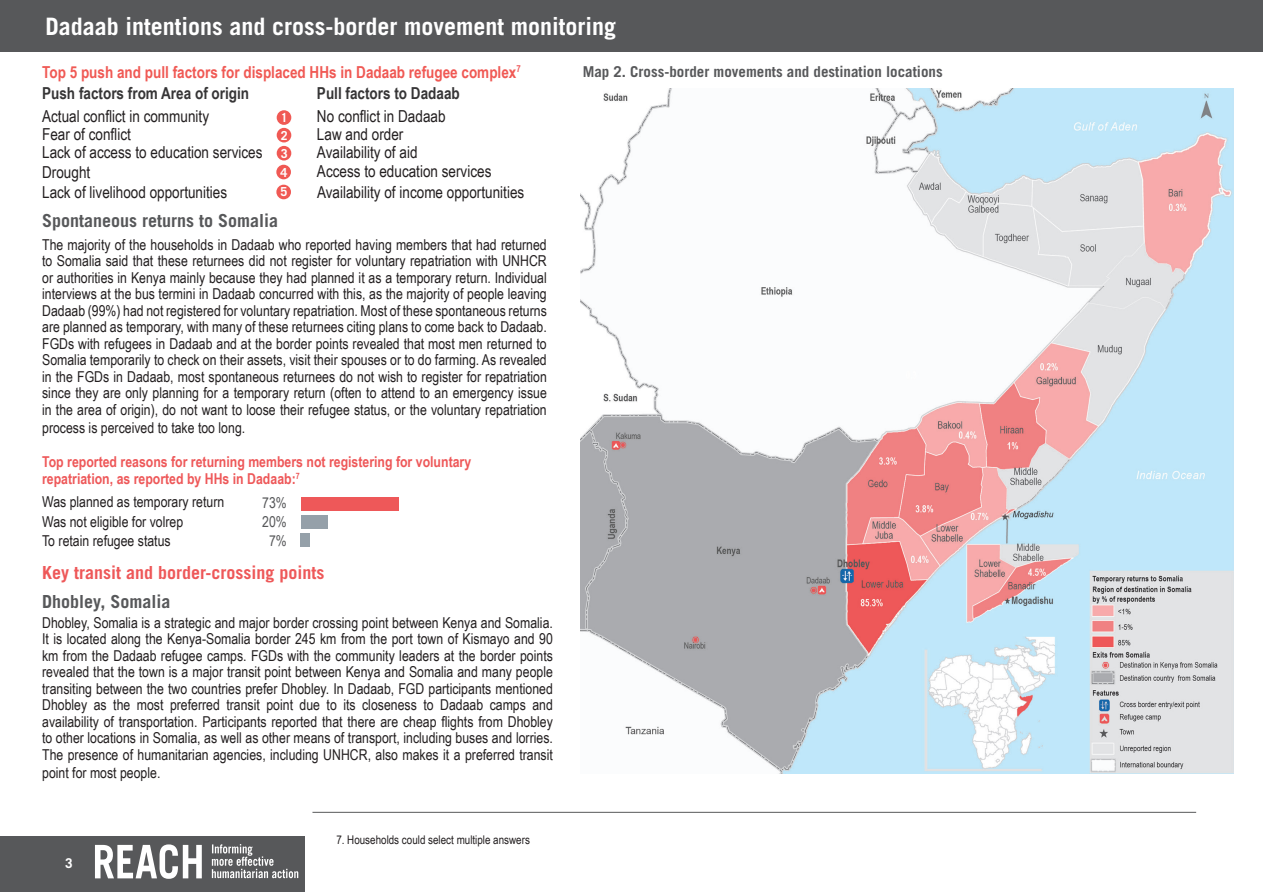
<style>
.page{position:relative;width:1263px;height:893px;background:#fff}
.page>*{position:absolute;margin:0;border:0;box-sizing:border-box;transform-origin:0 0}
.t1{font:178.5px "Chartwell Bars Vertical";color:#95a0a9}
.t2{font:700 24px "Trade Gothic LT Std";color:#fff}
.t3{font:700 18px "Trade Gothic LT Std";color:#57585a}
.t4{font:700 18px "Trade Gothic LT Std";color:#ee5859}
.t5{font:16.5px/35.5px "Arial Narrow";color:#231f20}
.t6{font:700 16.5px "Arial Narrow";color:#f05954}
.t7{font:700 16.5px "Arial Narrow";color:#363536}
.t8{font:15px/16.5px "Arial Narrow";color:#231f20;text-align:justify}
.t9{font:700 15px/16.5px "Arial Narrow";color:#ee5859}
.t10{font:700 15px "Trade Gothic LT Std";color:#57585a}
.t11{font:15px/19px "Arial Narrow";color:#57585a;text-align:center}
.t12{font:700 13.5px "Trade Gothic LT Std";color:#fff}
.t13{font:700 12.45px/18px "Trade Gothic LT Std";color:#fff}
.t14{font:12px "Arial Narrow";color:#231f20}
.s1{color:#ee5859}
</style>
<div class="page">
<div style="left:0;top:836px;width:305px;height:56px;background:#57585a"></div>
<hr style="left:312px;top:812px;width:884px;height:1px;background:#57585a">
<svg style="left:95px;top:844px;width:107px;height:35px"></svg>
<svg style="left:212px;top:844px;width:86px;height:34px"></svg>
<img style="left:581px;top:88px;width:652px;height:685px">
<div style="left:0;top:0;width:1263px;height:51px;background:#57585a"></div>
<div style="left:277px;top:110px;width:14px;height:15px;background:#f05954;border-radius:50%"></div>
<div style="left:277px;top:128px;width:14px;height:14px;background:#f05954;border-radius:50%"></div>
<div style="left:277px;top:146px;width:14px;height:15px;background:#f05954;border-radius:50%"></div>
<div style="left:276px;top:165px;width:15px;height:14px;background:#f05954;border-radius:50%"></div>
<div style="left:276px;top:185px;width:15px;height:14px;background:#f05954;border-radius:50%"></div>
<h2 class="t2" style="left:46px;top:11px;width:572px">Dadaab intentions and cross-border movement monitoring</h2>
<p class="t6" style="left:42px;top:60px;width:480px">Top 5 push and pull factors for displaced HHs in Dadaab refugee complex<sup>7</sup></p>
<p class="t7" style="left:42px;top:81px;width:209px">Push factors from Area of origin</p>
<p class="t7" style="left:317px;top:81px;width:144px">Pull factors to Dadaab</p>
<p class="t13" style="left:281px;top:108px;width:8px">1</p>
<p class="t5" style="left:317px;top:98px;width:130px">No conflict in Dadaab</p>
<p class="t13" style="left:281px;top:126px;width:8px">2<br>3</p>
<p class="t5" style="left:317px;top:116px;width:88px">Law and order</p>
<p class="t5" style="left:42px;top:98px;width:222px">Actual conflict in community<br>Lack of access to education services</p>
<p class="t5" style="left:42px;top:116px;width:90px">Fear of conflict</p>
<p class="t5" style="left:317px;top:134px;width:102px">Availability of aid</p>
<p class="t5" style="left:42px;top:154px;width:50px">Drought</p>
<p class="t13" style="left:281px;top:163px;width:8px">4</p>
<p class="t5" style="left:317px;top:153px;width:176px">Access to education services</p>
<p class="t5" style="left:42px;top:174px;width:187px">Lack of livelihood opportunities</p>
<p class="t13" style="left:281px;top:183px;width:8px">5</p>
<p class="t5" style="left:317px;top:174px;width:209px">Availability of income opportunities</p>
<p class="t3" style="left:42px;top:210px;width:238px">Spontaneous returns to Somalia</p>
<p class="t8" style="left:42px;top:236px;width:506px">The majority of the households in Dadaab who reported having members that had returned to Somalia said that these returnees did not register for voluntary repatriation with UNHCR or authorities in Kenya mainly because they had planned it as a temporary return. Individual interviews at the bus termini in Dadaab concurred with this, as the majority of people leaving Dadaab (99%) had not registered for voluntary repatriation. Most of these spontaneous returns are planned as temporary, with many of these returnees citing plans to come back to Dadaab.<br>FGDs with refugees in Dadaab and at the border points revealed that most men returned to Somalia temporarily to check on their assets, visit their spouses or to do farming. As revealed in the FGDs in Dadaab, most spontaneous returnees do not wish to register for repatriation since they are only planning for a temporary return (often to attend to an emergency issue in the area of origin), do not want to loose their refugee status, or the voluntary repatriation</p>
<p class="t8" style="left:42px;top:419px;width:205px">process is perceived to take too long.</p>
<p class="t9" style="left:42px;top:453px;width:431px">Top reported reasons for returning members not registering for voluntary repatriation, as reported by HHs in Dadaab:<sup>7</sup></p>
<h1 class="t1" style="left:472px;top:488px;width:70px;rotate:90deg"><span class="s1">73</span>+207</h1>
<p class="t8" style="left:42px;top:490px;width:184px;line-height:20.5px">Was planned as temporary return<br>Was not eligible for volrep</p>
<p class="t8" style="left:42px;top:532px;width:130px">To retain refugee status</p>
<p class="t11" style="left:262px;top:493px;width:26px">73%<br>20%<br>7%</p>
<p class="t4" style="left:42px;top:562px;width:284px">Key transit and border-crossing points</p>
<p class="t8" style="left:42px;top:614px;width:512px">Dhobley, Somalia is a strategic and major border crossing point between Kenya and Somalia.<br>It is located along the Kenya-Somalia border 245 km from the port town of Kismayo and 90 km from the Dadaab refugee camps. FGDs with the community leaders at the border points revealed that the town is a major transit point between Kenya and Somalia and many people transiting between the two countries prefer Dhobley. In Dadaab, FGD participants mentioned Dhobley as the most preferred transit point due to its closeness to Dadaab camps and availability of transportation. Participants reported that there are cheap flights from Dhobley to other locations in Somalia, as well as other means of transport, including buses and lorries.<br>The presence of humanitarian agencies, including UNHCR, also makes it a preferred transit</p>
<p class="t8" style="left:42px;top:764px;width:120px">point for most people.</p>
<p class="t3" style="left:42px;top:590px;width:130px">Dhobley, Somalia</p>
<p class="t12" style="left:65px;top:855px;width:9px">3</p>
<p class="t14" style="left:336px;top:831px;width:195px">7. Households could select multiple answers</p>
<p class="t10" style="left:583px;top:62px;width:362px">Map 2. Cross-border movements and destination locations</p>
</div>
